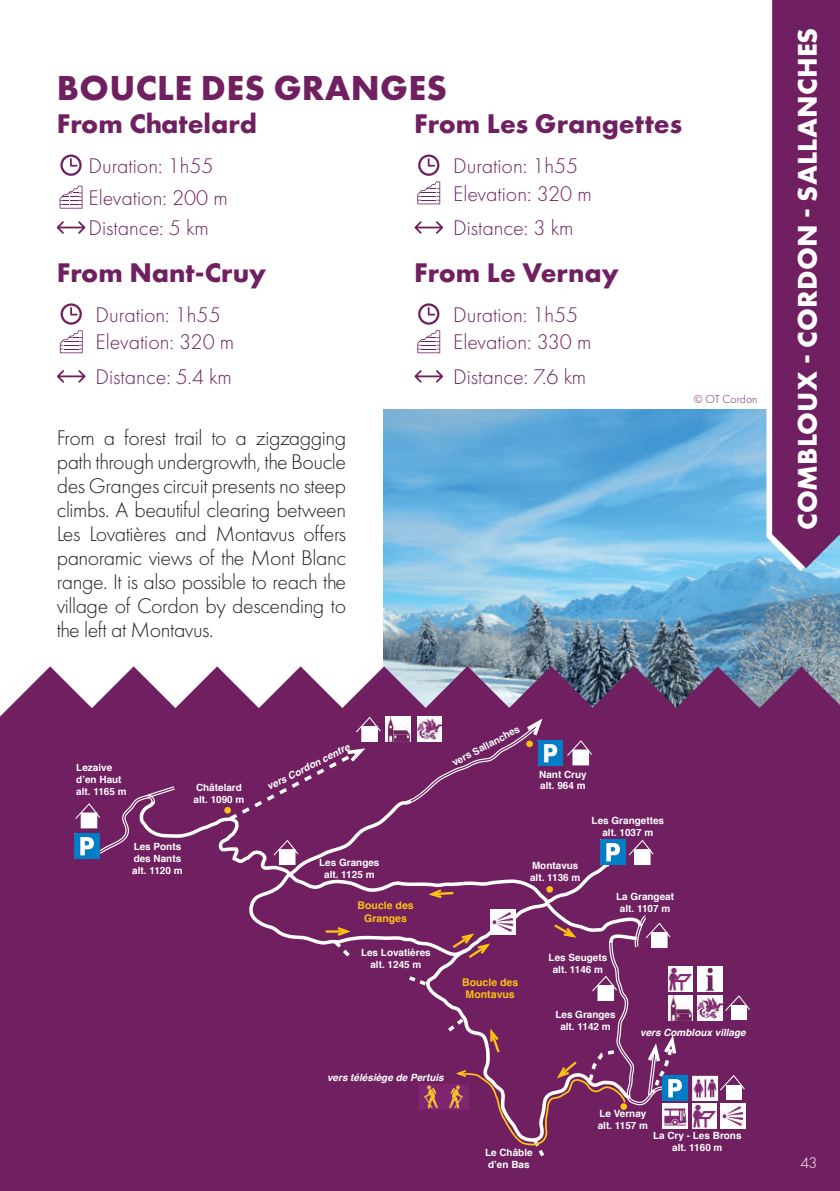
<style>
.page{position:relative;width:840px;height:1191px;background:#fff}
.page>*{position:absolute;margin:0;border:0;box-sizing:border-box;transform-origin:0 0}
.t1{font:700 36px "Futura PT";letter-spacing:.01em;color:#702060}
.t2{font:700 28px "Futura PT";color:#702060}
.t3{font:700 28px "Futura PT";letter-spacing:.01em;color:#fff}
.t4{font:300 22px/24px "Futura PT";letter-spacing:-.02em;color:#231f20;text-align:justify}
.t5{font:300 22px/27.8px "Futura PT";color:#702060}
.t6{font:300 16px "Futura PT";color:#fff}
.t7{font:300 12px "Futura PT";color:#702060}
.t8{font:700 10.6px/12.6px "Helvetica";color:#fec210;text-align:center}
.t9{font:700 10px/12px "Helvetica";color:#fff;text-align:center}
.t10{font:italic 700 10px "Helvetica";color:#fff}
</style>
<div class="page">
<img style="left:383px;top:410px;width:456px;height:256px">
<svg style="left:0;top:666px;width:417px;height:525px;fill:#702060"></svg>
<svg style="left:417px;top:666px;width:422px;height:525px;background:#712f68"></svg>
<svg style="left:766px;top:0;width:73px;height:571px;background:#82437a"></svg>
<svg style="left:60px;top:186px;width:22px;height:23px"></svg>
<svg style="left:57px;top:221px;width:28px;height:13px"></svg>
<svg style="left:60px;top:154px;width:22px;height:22px"></svg>
<svg style="left:414px;top:221px;width:29px;height:13px"></svg>
<svg style="left:417px;top:154px;width:23px;height:50px"></svg>
<div style="left:66px;top:710px;width:688px;height:465px;background:#702060"></div>
<div style="left:725px;top:1084px;width:16px;height:15px;background:#fff"></div>
<svg style="left:718px;top:1075px;width:27px;height:16px"></svg>
<div style="left:730px;top:1005px;width:16px;height:15px;background:#fff"></div>
<svg style="left:725px;top:995px;width:25px;height:17px"></svg>
<img style="left:678px;top:995px;width:14px;height:25px">
<img style="left:697px;top:995px;width:24px;height:25px">
<img style="left:678px;top:1103px;width:9px;height:25px">
<img style="left:720px;top:1103px;width:25px;height:25px">
<img style="left:678px;top:1075px;width:9px;height:25px">
<svg style="left:74px;top:716px;width:604px;height:441px"></svg>
<img style="left:667px;top:967px;width:25px;height:24px">
<img style="left:692px;top:1103px;width:24px;height:25px">
<img style="left:697px;top:967px;width:24px;height:24px">
<img style="left:692px;top:1075px;width:25px;height:25px">
<svg style="left:57px;top:370px;width:28px;height:13px"></svg>
<svg style="left:60px;top:303px;width:23px;height:50px"></svg>
<svg style="left:414px;top:370px;width:29px;height:13px"></svg>
<svg style="left:417px;top:303px;width:23px;height:50px"></svg>
<hr style="left:836px;top:0;width:3px;height:534px;background:#702060">
<h1 class="t1" style="left:57px;top:64px;width:391px">BOUCLE DES GRANGES</h1>
<h2 class="t2" style="left:57px;top:106px;width:202px">From Chatelard</h2>
<h3 class="t5" style="left:88px;top:150px;width:141px;line-height:31.2px">Duration: 1h55<br>Elevation: 200 m<br>Distance: 5 km</h3>
<h2 class="t2" style="left:414px;top:106px;width:269px">From Les Grangettes</h2>
<h3 class="t5" style="left:453px;top:152px;width:140px">Duration: 1h55<br>Elevation: 320 m</h3>
<h3 class="t5" style="left:453px;top:214px;width:122px">Distance: 3 km</h3>
<h2 class="t2" style="left:57px;top:255px;width:211px">From Nant-Cruy</h2>
<h3 class="t5" style="left:96px;top:301px;width:140px">Duration: 1h55<br>Elevation: 320 m</h3>
<h3 class="t5" style="left:96px;top:363px;width:138px">Distance: 5.4 km</h3>
<p class="t4" style="left:57px;top:426px;width:291px">From a forest trail to a zigzagging path through undergrowth, the Boucle des Granges circuit presents no steep climbs. A beautiful clearing between Les Lovatières and Montavus offers panoramic views of the Mont Blanc range. It is also possible to reach the village of Cordon by descending to the left at Montavus.</p>
<h2 class="t2" style="left:414px;top:255px;width:206px">From Le Vernay</h2>
<h3 class="t5" style="left:453px;top:301px;width:140px">Duration: 1h55<br>Elevation: 330 m</h3>
<h3 class="t5" style="left:453px;top:363px;width:134px">Distance: 7.6 km</h3>
<p class="t7" style="left:693px;top:392px;width:65px">© OT Cordon</p>
<p class="t9" style="left:449px;top:758px;width:77px;rotate:-28deg">vers Sallanches</p>
<p class="t10" style="left:264px;top:780px;width:93px;rotate:-27deg">vers Cordon centre</p>
<p class="t9" style="left:76px;top:762px;width:52px;text-align:left">Lezaive d’en Haut alt. 1165 m</p>
<p class="t9" style="left:539px;top:768px;width:49px">Nant Cruy</p>
<p class="t9" style="left:540px;top:780px;width:47px">alt. 964 m</p>
<p class="t9" style="left:193px;top:782px;width:52px;text-align:left">Châtelard alt. 1090 m</p>
<p class="t9" style="left:132px;top:840px;width:52px;text-align:left">Les Ponts des Nants alt. 1120 m</p>
<p class="t9" style="left:319px;top:857px;width:62px">Les Granges alt. 1125 m</p>
<p class="t8" style="left:357px;top:899px;width:58px">Boucle des<br>Granges</p>
<p class="t9" style="left:529px;top:859px;width:52px;text-align:left">Montavus alt. 1136 m</p>
<p class="t9" style="left:591px;top:815px;width:74px">Les Grangettes alt. 1037 m</p>
<p class="t9" style="left:615px;top:891px;width:60px">La Grangeat alt. 1107 m</p>
<p class="t9" style="left:361px;top:946px;width:71px">Les Lovatières alt. 1245 m</p>
<p class="t10" style="left:327px;top:1069px;width:118px">vers télésiège de Pertuis</p>
<p class="t8" style="left:462px;top:976px;width:58px">Boucle des<br>Montavus</p>
<p class="t9" style="left:548px;top:951px;width:60px">Les Seugets alt. 1146 m</p>
<p class="t9" style="left:555px;top:1008px;width:62px">Les Granges alt. 1142 m</p>
<p class="t10" style="left:639px;top:1024px;width:107px">vers Combloux village</p>
<p class="t9" style="left:485px;top:1147px;width:49px">Le Châble d’en Bas</p>
<p class="t9" style="left:597px;top:1108px;width:52px;text-align:left">Le Vernay alt. 1157 m</p>
<p class="t9" style="left:652px;top:1130px;width:90px">La Cry - Les Brons alt. 1160 m</p>
<h2 class="t3" style="left:788px;top:530px;width:504px;rotate:-90deg">COMBLOUX - CORDON - SALLANCHES</h2>
<h3 class="t6" style="left:799px;top:1153px;width:18px">43</h3>
</div>
